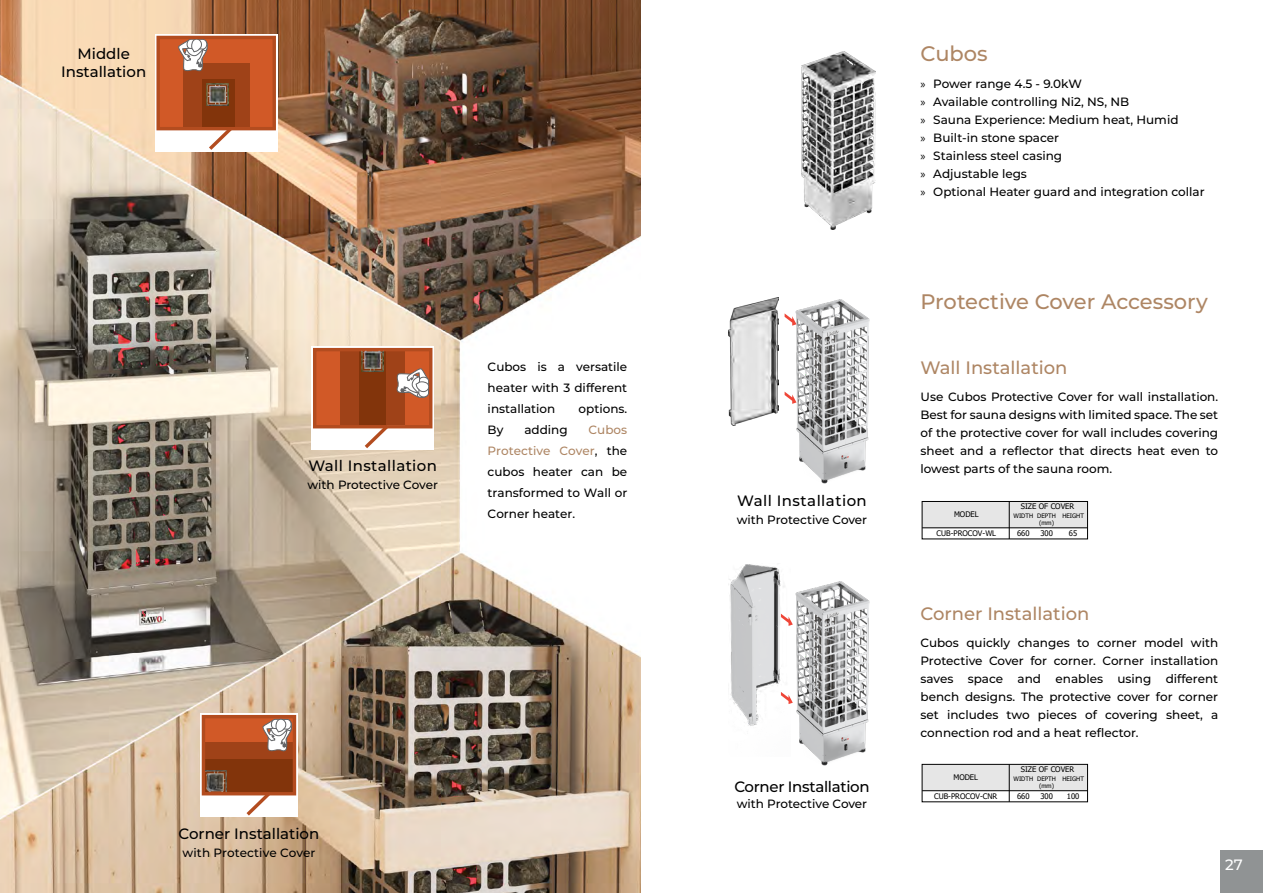
<style>
.page{position:relative;width:1263px;height:893px;background:#fff}
.page>*{position:absolute;margin:0;border:0;box-sizing:border-box;transform-origin:0 0}
.t1{font:500 21px "Montserrat";color:#ae8664}
.t2{font:500 18px "Montserrat";color:#ae8664}
.t3{font:500 15px/18.3px "Montserrat";color:#000;text-align:center}
.t4{font:500 15px "Montserrat";letter-spacing:-.02em;color:#000}
.t5{font:500 15px "Montserrat";letter-spacing:.025em;color:#000}
.t6{font:500 15px "Montserrat";letter-spacing:.03em;color:#000}
.t7{font:500 15px "Montserrat";color:#fff}
.t8{font:500 12px/18px "Montserrat";color:#000;text-align:justify}
.t9{font:7.65px "Tahoma";color:#000}
.t10{font:6.15px/7.4px "Tahoma";color:#000}
.s1{color:#ae8664}
.s2{font-family:"Myriad Pro";font-weight:400}
</style>
<div class="page">
<div style="left:1220px;top:850px;width:43px;height:43px;background:#909394"></div>
<img style="left:0;top:0;width:641px;height:893px">
<div style="left:155px;top:34px;width:123px;height:118px;background:#fff"></div>
<div style="left:199px;top:63px;width:39px;height:18px;background:#9f4218"></div>
<div style="left:234px;top:62px;width:18px;height:66px;background:#9f4218"></div>
<svg style="left:205px;top:130px;width:31px;height:23px"></svg>
<div style="left:200px;top:79px;width:35px;height:49px;background:#82340b"></div>
<div style="left:182px;top:63px;width:19px;height:66px;background:#9f4218"></div>
<div style="left:158px;top:56px;width:25px;height:73px;background:#d15927"></div>
<div style="left:158px;top:38px;width:116px;height:25px;background:#d15927"></div>
<div style="left:250px;top:56px;width:24px;height:72px;background:#d15927"></div>
<svg style="left:178px;top:40px;width:30px;height:32px"></svg>
<div style="left:156px;top:36px;width:120px;height:94px;border:3px solid #b34c1f"></div>
<img style="left:206px;top:84px;width:23px;height:22px">
<svg style="left:311px;top:346px;width:123px;height:104px"></svg>
<div style="left:358px;top:350px;width:29px;height:76px;background:#82340b"></div>
<div style="left:338px;top:350px;width:21px;height:76px;background:#9f4218"></div>
<div style="left:316px;top:350px;width:24px;height:77px;background:#d15927"></div>
<div style="left:386px;top:350px;width:21px;height:75px;background:#9f4218"></div>
<div style="left:405px;top:350px;width:26px;height:76px;background:#d15927"></div>
<svg style="left:361px;top:368px;width:68px;height:83px"></svg>
<div style="left:313px;top:348px;width:119px;height:80px;border:3px solid #b34c1f"></div>
<img style="left:361px;top:350px;width:22px;height:22px">
<img style="left:795px;top:299px;width:75px;height:185px">
<img style="left:729px;top:298px;width:49px;height:127px">
<svg style="left:785px;top:313px;width:11px;height:13px"></svg>
<svg style="left:785px;top:392px;width:11px;height:12px"></svg>
<img style="left:795px;top:581px;width:75px;height:185px">
<img style="left:729px;top:564px;width:62px;height:162px">
<svg style="left:200px;top:713px;width:98px;height:104px"></svg>
<div style="left:205px;top:773px;width:89px;height:20px;background:#82340b"></div>
<div style="left:205px;top:758px;width:88px;height:18px;background:#82340b"></div>
<div style="left:204px;top:739px;width:91px;height:20px;background:#9f4218"></div>
<div style="left:204px;top:717px;width:91px;height:25px;background:#d15927"></div>
<svg style="left:243px;top:795px;width:30px;height:23px"></svg>
<div style="left:202px;top:715px;width:94px;height:80px;border:3px solid #b34c1f"></div>
<svg style="left:262px;top:719px;width:30px;height:33px"></svg>
<img style="left:205px;top:771px;width:21px;height:21px">
<img style="left:801px;top:51px;width:74px;height:179px">
<div style="left:922px;top:502px;width:165px;height:26px;background:#e6e6e6"></div>
<hr style="left:922px;top:527px;width:165px;height:1px;background:#000">
<hr style="left:1009px;top:501px;width:1px;height:38px;background:#000">
<div style="left:922px;top:501px;width:166px;height:38px;border:1px solid #000"></div>
<div style="left:922px;top:765px;width:165px;height:25px;background:#e6e6e6"></div>
<hr style="left:922px;top:790px;width:165px;height:1px;background:#000">
<hr style="left:1009px;top:764px;width:1px;height:38px;background:#000">
<div style="left:922px;top:764px;width:166px;height:38px;border:1px solid #000"></div>
<p class="t3" style="left:61px;top:44px;width:87px">Middle<br>Installation</p>
<p class="t5" style="left:308px;top:455px;width:130px">Wall Installation</p>
<p class="t8" style="left:307px;top:475px;width:132px">with Protective Cover</p>
<p class="t8" style="left:488px;top:356px;width:141px;line-height:21px">Cubos is a versatile heater with 3 different installation</p>
<p class="t8" style="left:579px;top:399px;width:50px">options.</p>
<p class="t8" style="left:488px;top:420px;width:17px">By</p>
<p class="t8" style="left:524px;top:420px;width:45px">adding</p>
<p class="t8" style="left:488px;top:419px;width:141px;line-height:21px;text-indent:101px"><span class="s1">Cubos Protective Cover</span>, the cubos heater can be transformed to Wall or Corner heater.</p>
<p class="t3" style="left:179px;top:824px;width:142px">Corner Installation</p>
<p class="t8" style="left:183px;top:843px;width:134px">with Protective Cover</p>
<p class="t6" style="left:737px;top:490px;width:131px">Wall Installation</p>
<p class="t8" style="left:737px;top:511px;width:132px">with Protective Cover</p>
<p class="t4" style="left:734px;top:776px;width:137px">Corner Installation</p>
<p class="t8" style="left:737px;top:794px;width:132px">with Protective Cover</p>
<h1 class="t1" style="left:920px;top:39px;width:69px">Cubos</h1>
<p class="t8" style="left:920px;top:74px;width:286px;text-align:left"><span class="s2">»</span> Power range 4.5 - 9.0kW<br><span class="s2">»</span> Available controlling Ni2, NS, NB<br><span class="s2">»</span> Sauna Experience: Medium heat, Humid<br><span class="s2">»</span> Built-in stone spacer<br><span class="s2">»</span> Stainless steel casing<br><span class="s2">»</span> Adjustable legs<br><span class="s2">»</span> Optional Heater guard and integration collar</p>
<h1 class="t1" style="left:920px;top:287px;width:289px">Protective Cover Accessory</h1>
<h2 class="t2" style="left:920px;top:355px;width:148px">Wall Installation</h2>
<p class="t8" style="left:920px;top:388px;width:299px">Use Cubos Protective Cover for wall installation.<br>Best for sauna designs with limited space. The set of the protective cover for wall includes covering sheet and a reflector that directs heat even to lowest parts of the sauna room.</p>
<p class="t9" style="left:1021px;top:502px;width:55px">SIZE OF COVER</p>
<p class="t10" style="left:1039px;top:512px;width:46px;text-indent:-26px">WIDTH DEPTH HEIGHT (mm)</p>
<p class="t9" style="left:954px;top:509px;width:26px">MODEL</p>
<p class="t9" style="left:937px;top:528px;width:61px">CUB-PROCOV-WL</p>
<p class="t9" style="left:1017px;top:528px;width:14px">660</p>
<p class="t9" style="left:1040px;top:528px;width:14px">300</p>
<p class="t9" style="left:1069px;top:528px;width:10px">65</p>
<h2 class="t2" style="left:920px;top:601px;width:170px">Corner Installation</h2>
<p class="t8" style="left:920px;top:633px;width:299px">Cubos quickly changes to corner model with Protective Cover for corner. Corner installation saves space and enables using different bench designs. The protective cover for corner set includes two pieces of covering sheet, a connection rod and a heat reflector.</p>
<p class="t9" style="left:1021px;top:764px;width:55px">SIZE OF COVER</p>
<p class="t10" style="left:1039px;top:775px;width:46px;text-indent:-26px">WIDTH DEPTH HEIGHT (mm)</p>
<p class="t9" style="left:953px;top:772px;width:26px">MODEL</p>
<p class="t9" style="left:934px;top:791px;width:65px">CUB-PROCOV-CNR</p>
<p class="t9" style="left:1017px;top:791px;width:14px">660</p>
<p class="t9" style="left:1040px;top:791px;width:14px">300</p>
<p class="t9" style="left:1067px;top:791px;width:14px">100</p>
<p class="t7" style="left:1225px;top:854px;width:19px">27</p>
</div>
